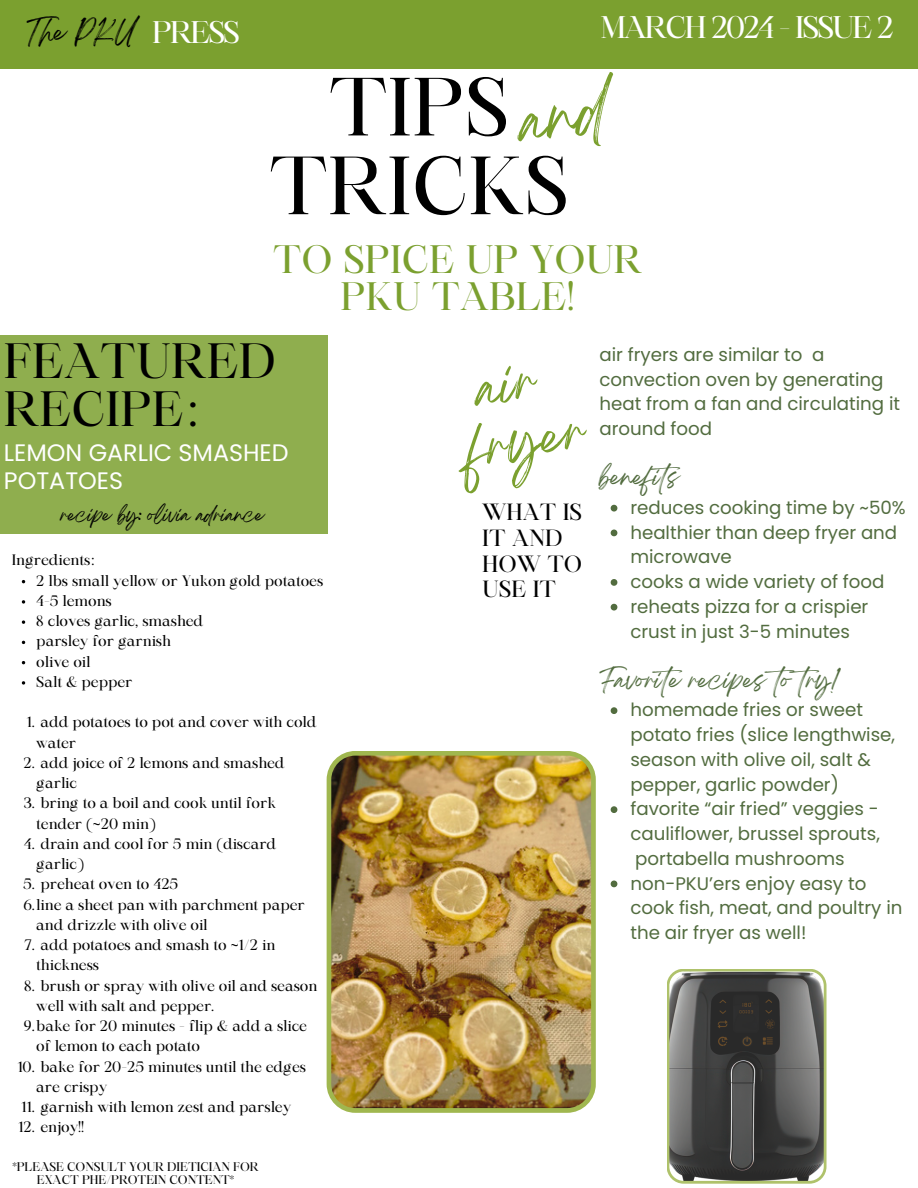
<style>
.page{position:relative;width:918px;height:1188px;background:#fff}
.page>*{position:absolute;margin:0;border:0;box-sizing:border-box;transform-origin:0 0}
.t1{font:79.05px/78.8px "Maharlika";letter-spacing:.005em;color:#000;text-align:center}
.t2{font:47.55px/47.2px "Maharlika";letter-spacing:.005em;color:#000}
.t3{font:47.4px/58.5px "Breathing";color:#7ba02f;text-align:center}
.t4{font:37.95px/37.2px "Maharlika";letter-spacing:.005em;color:#7ba02f;text-align:center}
.t5{font:30px "Maharlika";letter-spacing:-.065em;color:#fff}
.t6{font:23.85px/28.2px "Poppins";color:#fff}
.t7{font:22.5px/25.8px "Maharlika";color:#000}
.t8{font:22.5px "Breathing";color:#000}
.t9{font:21.3px "Breathing";color:#526c3f}
.t10{font:18.3px/24.8px "Poppins";color:#526c3f}
.t11{font:16.5px "Breathing";color:#000}
.t12{font:14.55px/20.2px "Maharlika";color:#000}
.t13{font:12px/13px "Maharlika";letter-spacing:-.01em;color:#000;text-align:center}
.s1{font-family:"Maharlika";font-size:30px;color:#fff}
</style>
<div class="page">
<div style="left:0;top:335px;width:327px;height:199px;background:#8fae4e"></div>
<img style="left:327px;top:751px;width:269px;height:361px">
<svg style="left:667px;top:969px;width:160px;height:214px;background:#5b5c56"></svg>
<svg style="left:611px;top:505px;width:6px;height:7px"></svg>
<svg style="left:611px;top:530px;width:6px;height:6px"></svg>
<svg style="left:611px;top:579px;width:6px;height:7px"></svg>
<svg style="left:611px;top:604px;width:6px;height:7px"></svg>
<svg style="left:611px;top:707px;width:6px;height:7px"></svg>
<svg style="left:611px;top:806px;width:6px;height:7px"></svg>
<svg style="left:611px;top:881px;width:6px;height:6px"></svg>
<svg style="left:22px;top:600px;width:3px;height:4px"></svg>
<svg style="left:22px;top:620px;width:3px;height:4px"></svg>
<svg style="left:22px;top:681px;width:3px;height:4px"></svg>
<div style="left:0;top:0;width:918px;height:69px;background:#7ba02f"></div>
<h3 class="t8" style="left:27px;top:25px;width:215px">The PKU <span class="s1">PRESS</span></h3>
<h3 class="t5" style="left:600px;top:15px;width:295px">MARCH 2024 - ISSUE 2</h3>
<h1 class="t1" style="left:269px;top:75px;width:301px">TIPS<br>TRICKS</h1>
<h3 class="t4" style="left:273px;top:244px;width:371px">TO SPICE UP YOUR<br>PKU TABLE!</h3>
<h2 class="t2" style="left:4px;top:342px;width:274px">FEATURED<br>RECIPE:</h2>
<h3 class="t6" style="left:4px;top:439px;width:286px">LEMON GARLIC SMASHED<br>POTATOES</h3>
<p class="t11" style="left:61px;top:509px;width:205px">recipe by: olivia adriance</p>
<p class="t12" style="left:36px;top:551px;width:288px;text-indent:-25px">Ingredients:<br>2 lbs small yellow or Yukon gold potatoes<br>4-5 lemons<br>8 cloves garlic, smashed<br>parsley for garnish<br>olive oil<br>Salt &amp; pepper</p>
<p class="t12" style="left:36px;top:713px;width:282px;text-indent:-10px">1. add potatoes to pot and cover with cold water</p>
<p class="t12" style="left:36px;top:754px;width:250px;text-indent:-13px">2. add joice of 2 lemons and smashed garlic</p>
<p class="t12" style="left:36px;top:794px;width:241px;text-indent:-12px">3. bring to a boil and cook until fork tender (~20 min)</p>
<p class="t12" style="left:36px;top:835px;width:241px;text-indent:-12px">4. drain and cool for 5 min (discard garlic)</p>
<p class="t12" style="left:23px;top:875px;width:157px">5. preheat oven to 425</p>
<p class="t12" style="left:23px;top:896px;width:283px">6.line a sheet pan with parchment paper</p>
<p class="t12" style="left:36px;top:916px;width:173px">and drizzle with olive oil</p>
<p class="t12" style="left:36px;top:936px;width:240px;text-indent:-12px">7. add potatoes and smash to ~1/2 in thickness</p>
<p class="t12" style="left:24px;top:977px;width:295px">8. brush or spray with olive oil and season</p>
<p class="t12" style="left:36px;top:997px;width:180px">well with salt and pepper.</p>
<p class="t12" style="left:24px;top:1017px;width:285px">9.bake for 20 minutes - flip &amp; add a slice</p>
<p class="t12" style="left:36px;top:1037px;width:165px">of lemon to each potato</p>
<p class="t12" style="left:36px;top:1058px;width:271px;text-indent:-19px">10. bake for 20-25 minutes until the edges are crispy</p>
<p class="t12" style="left:21px;top:1098px;width:272px">11. garnish with lemon zest and parsley</p>
<p class="t12" style="left:18px;top:1118px;width:68px">12. enjoy!!</p>
<p class="t13" style="left:12px;top:1161px;width:248px">*PLEASE CONSULT YOUR DIETICIAN FOR<br>EXACT PHE/PROTEIN CONTENT*</p>
<h3 class="t3" style="left:455px;top:377px;width:122px;rotate:-10deg">air fryer</h3>
<h3 class="t7" style="left:482px;top:501px;width:102px">WHAT IS<br>IT AND<br>HOW TO<br>USE IT</h3>
<p class="t10" style="left:599px;top:342px;width:302px">air fryers are similar to a convection oven by generating heat from a fan and circulating it around food</p>
<h3 class="t9" style="left:599px;top:470px;width:92px">benefits</h3>
<p class="t10" style="left:630px;top:495px;width:277px">reduces cooking time by ~50% healthier than deep fryer and microwave<br>cooks a wide variety of food reheats pizza for a crispier crust in just 3-5 minutes</p>
<h3 class="t9" style="left:599px;top:673px;width:241px">Favorite recipes to try!</h3>
<p class="t10" style="left:630px;top:698px;width:274px">homemade fries or sweet potato fries (slice lengthwise, season with olive oil, salt &amp; pepper, garlic powder) favorite “air fried” veggies - cauliflower, brussel sprouts, portabella mushrooms non-PKU’ers enjoy easy to cook fish, meat, and poultry in the air fryer as well!</p>
</div>
